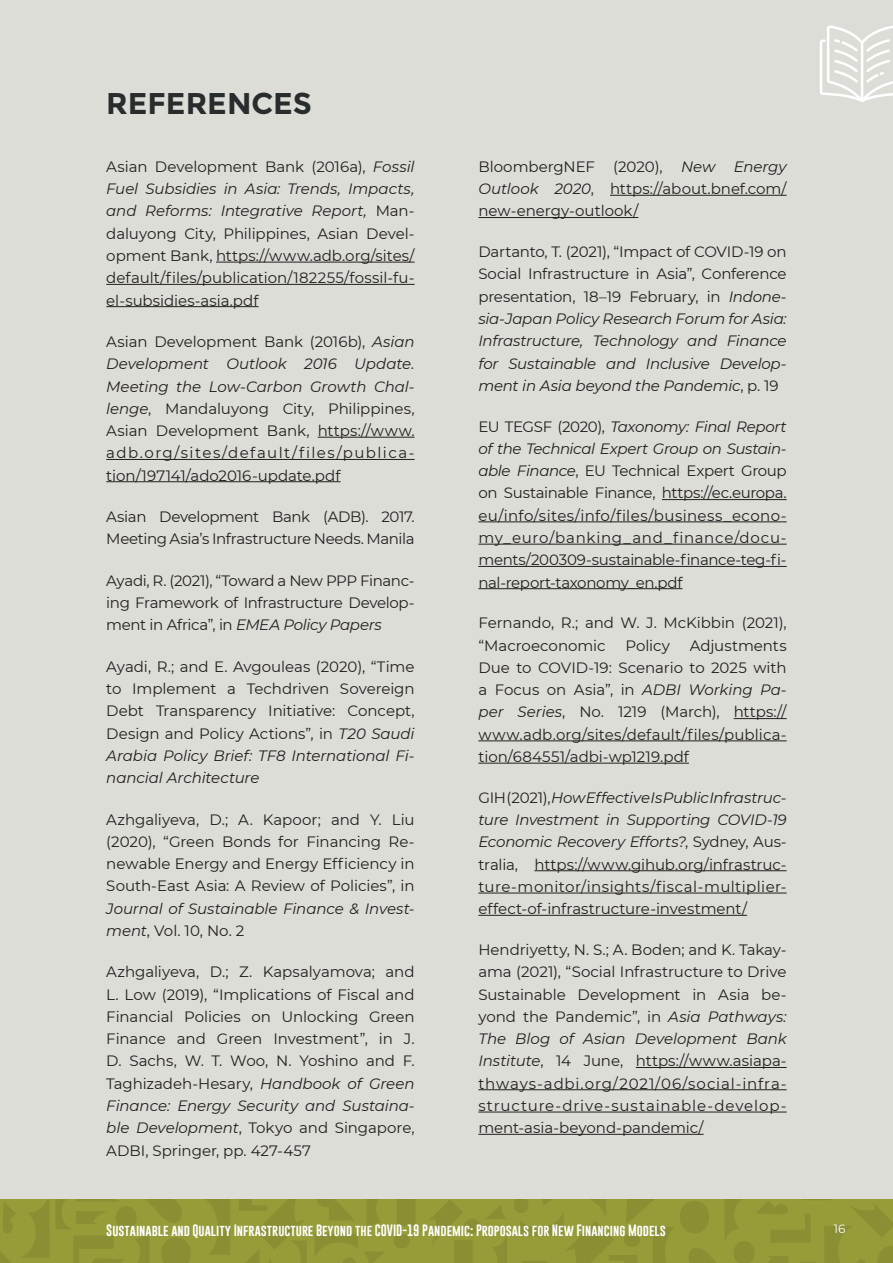
<style>
.page{position:relative;width:893px;height:1263px;background:#ddddd7}
.page>*{position:absolute;margin:0;border:0;box-sizing:border-box;transform-origin:0 0}
.t1{font:700 30px "Montserrat";color:#282c2c}
.t2{font:15px/22.4px "Montserrat";letter-spacing:-.005em;color:#221f1f;text-align:justify}
.t3{font:italic 15px/22.2px "Montserrat";letter-spacing:-.015em;color:#221f1f}
.t4{font:15px/22.2px "Montserrat";letter-spacing:-.025em;color:#221f1f}
.t5{font:12px "Gobold";color:#fff}
.t6{font:12px "Montserrat";color:#fff}
.s1{font-style:italic}
.s2{font-style:normal}
</style>
<div class="page">
<svg style="left:820px;top:25px;width:73px;height:77px"></svg>
<hr style="left:216px;top:262px;width:199px;height:1px;background:#221f1f">
<hr style="left:106px;top:284px;width:309px;height:1px;background:#221f1f">
<hr style="left:106px;top:306px;width:153px;height:1px;background:#221f1f">
<hr style="left:318px;top:437px;width:97px;height:1px;background:#221f1f">
<hr style="left:106px;top:459px;width:309px;height:1px;background:#221f1f">
<hr style="left:106px;top:481px;width:235px;height:1px;background:#221f1f">
<hr style="left:610px;top:195px;width:177px;height:1px;background:#221f1f">
<hr style="left:478px;top:217px;width:160px;height:1px;background:#221f1f">
<hr style="left:662px;top:499px;width:125px;height:1px;background:#221f1f">
<hr style="left:478px;top:521px;width:309px;height:1px;background:#221f1f">
<hr style="left:478px;top:544px;width:309px;height:1px;background:#221f1f">
<hr style="left:478px;top:566px;width:309px;height:1px;background:#221f1f">
<hr style="left:478px;top:588px;width:204px;height:1px;background:#221f1f">
<hr style="left:734px;top:718px;width:53px;height:1px;background:#221f1f">
<hr style="left:478px;top:740px;width:309px;height:1px;background:#221f1f">
<hr style="left:478px;top:763px;width:211px;height:1px;background:#221f1f">
<hr style="left:534px;top:870px;width:253px;height:1px;background:#221f1f">
<hr style="left:478px;top:893px;width:309px;height:1px;background:#221f1f">
<hr style="left:478px;top:915px;width:269px;height:1px;background:#221f1f">
<hr style="left:636px;top:1067px;width:151px;height:1px;background:#221f1f">
<hr style="left:478px;top:1089px;width:309px;height:1px;background:#221f1f">
<hr style="left:478px;top:1112px;width:309px;height:1px;background:#221f1f">
<hr style="left:478px;top:1134px;width:226px;height:1px;background:#221f1f">
<div style="left:0;top:1199px;width:893px;height:64px;background:#969c38"></div>
<svg style="left:514px;top:1199px;width:379px;height:64px"></svg>
<svg style="left:430px;top:1200px;width:77px;height:63px"></svg>
<svg style="left:0;top:1199px;width:415px;height:64px"></svg>
<h1 class="t1" style="left:106px;top:91px;width:207px">REFERENCES</h1>
<p class="t2" style="left:106px;top:156px;width:310px">Asian Development Bank (2016a), <span class="s1">Fossil Fuel Subsidies in Asia: Trends, Impacts, and Reforms: Integrative Report,</span> Man&shy;daluyong City, Philippines, Asian Devel&shy;opment Bank, https://www.adb.org/sites/ default/files/publication/182255/fossil-fu&shy;el-subsidies-asia.pdf</p>
<p class="t2" style="left:106px;top:331px;width:310px">Asian Development Bank (2016b), <span class="s1">Asian Development Outlook 2016 Update.<br>Meeting the Low-Carbon Growth Chal&shy;lenge</span>, Mandaluyong City, Philippines, Asian Development Bank, https://www. adb.org/sites/default/files/publica&shy;tion/197141/ado2016-update.pdf</p>
<p class="t4" style="left:106px;top:506px;width:310px">Asian Development Bank (ADB). 2017.<br>Meeting Asia’s Infrastructure Needs. Manila</p>
<p class="t2" style="left:106px;top:569px;width:310px">Ayadi, R. (2021), “Toward a New PPP Financ&shy;ing Framework of Infrastructure Develop&shy;ment in Africa”, in <span class="s1">EMEA Policy Papers</span></p>
<p class="t2" style="left:106px;top:655px;width:310px">Ayadi, R.; and E. Avgouleas (2020), “Time to Implement a Techdriven Sovereign Debt Transparency Initiative: Concept, Design and Policy Actions”, in <span class="s1">T20 Saudi Arabia Policy Brief: TF8 International Fi&shy;nancial Architecture</span></p>
<p class="t2" style="left:106px;top:807px;width:310px">Azhgaliyeva, D.; A. Kapoor; and Y. Liu (2020), “Green Bonds for Financing Re&shy;newable Energy and Energy Efficiency in South-East Asia: A Review of Policies”, in</p>
<p class="t3" style="left:106px;top:898px;width:310px">Journal of Sustainable Finance &amp; Invest&shy;ment<span class="s2">, Vol. 10, No. 2</span></p>
<p class="t2" style="left:106px;top:961px;width:310px">Azhgaliyeva, D.; Z. Kapsalyamova; and L. Low (2019), “Implications of Fiscal and Financial Policies on Unlocking Green Finance and Green Investment”, in J.<br>D. Sachs, W. T. Woo, N. Yoshino and F.<br>Taghizadeh-Hesary, <span class="s1">Handbook of Green Finance: Energy Security and Sustaina&shy;ble Development</span>, Tokyo and Singapore, ADBI, Springer, pp. 427-457</p>
<p class="t2" style="left:478px;top:155px;width:310px">BloombergNEF (2020), <span class="s1">New Energy Outlook 2020</span>, https://about.bnef.com/ new-energy-outlook/</p>
<p class="t3" style="left:478px;top:241px;width:310px;text-align:justify"><span class="s2">Dartanto, T. (2021), “Impact of COVID-19 on Social Infrastructure in Asia”, Conference presentation, 18–19 February, in</span> Indone&shy;sia-Japan Policy Research Forum for Asia:<br>Infrastructure, Technology and Finance for Sustainable and Inclusive Develop&shy;ment in Asia beyond the Pandemic<span class="s2">, p. 19</span></p>
<p class="t2" style="left:478px;top:415px;width:310px">EU TEGSF (2020), <span class="s1">Taxonomy: Final Report of the Technical Expert Group on Sustain&shy;able Finance</span>, EU Technical Expert Group on Sustainable Finance, https://ec.europa. eu/info/sites/info/files/business_econo&shy;my_euro/banking_and_finance/docu&shy;ments/200309-sustainable-finance-teg-fi&shy;nal-report-taxonomy_en.pdf</p>
<p class="t2" style="left:478px;top:612px;width:310px">Fernando, R.; and W. J. McKibbin (2021), “Macroeconomic</p>
<p class="t2" style="left:478px;top:634px;width:310px;text-indent:211px">Adjustments Due to COVID-19: Scenario to 2025 with a Focus on Asia”, in <span class="s1">ADBI Working Pa&shy;per Series</span>, No. 1219 (March), https:// www.adb.org/sites/default/files/publica&shy;tion/684551/adbi-wp1219.pdf</p>
<p class="t2" style="left:478px;top:786px;width:310px">GIH (2021), <span class="s1">How Effective Is Public Infrastruc&shy;ture Investment in Supporting COVID-19<br>Economic Recovery Efforts?</span>, Sydney, Aus&shy;tralia, https://www.gihub.org/infrastruc&shy;ture-monitor/insights/fiscal-multiplier&shy;effect-of-infrastructure-investment/</p>
<p class="t2" style="left:478px;top:938px;width:310px">Hendriyetty, N. S.; A. Boden; and K. Takay&shy;ama (2021), “Social Infrastructure to Drive Sustainable Development in Asia be&shy;yond the Pandemic”, in <span class="s1">Asia Pathways:<br>The Blog of Asian Development Bank Institute</span>, 14 June, https://www.asiapa&shy;thways-adbi.org/2021/06/social-infra&shy;structure-drive-sustainable-develop&shy;ment-asia-beyond-pandemic/</p>
<p class="t2" style="left:625px;top:634px;width:46px">Policy</p>
<p class="t5" style="left:106px;top:1224px;width:561px">Sustainable and Quality Infrastructure Beyond the COVID-19 Pandemic: Proposals for New Financing Models</p>
<p class="t6" style="left:834px;top:1223px;width:13px">16</p>
</div>
